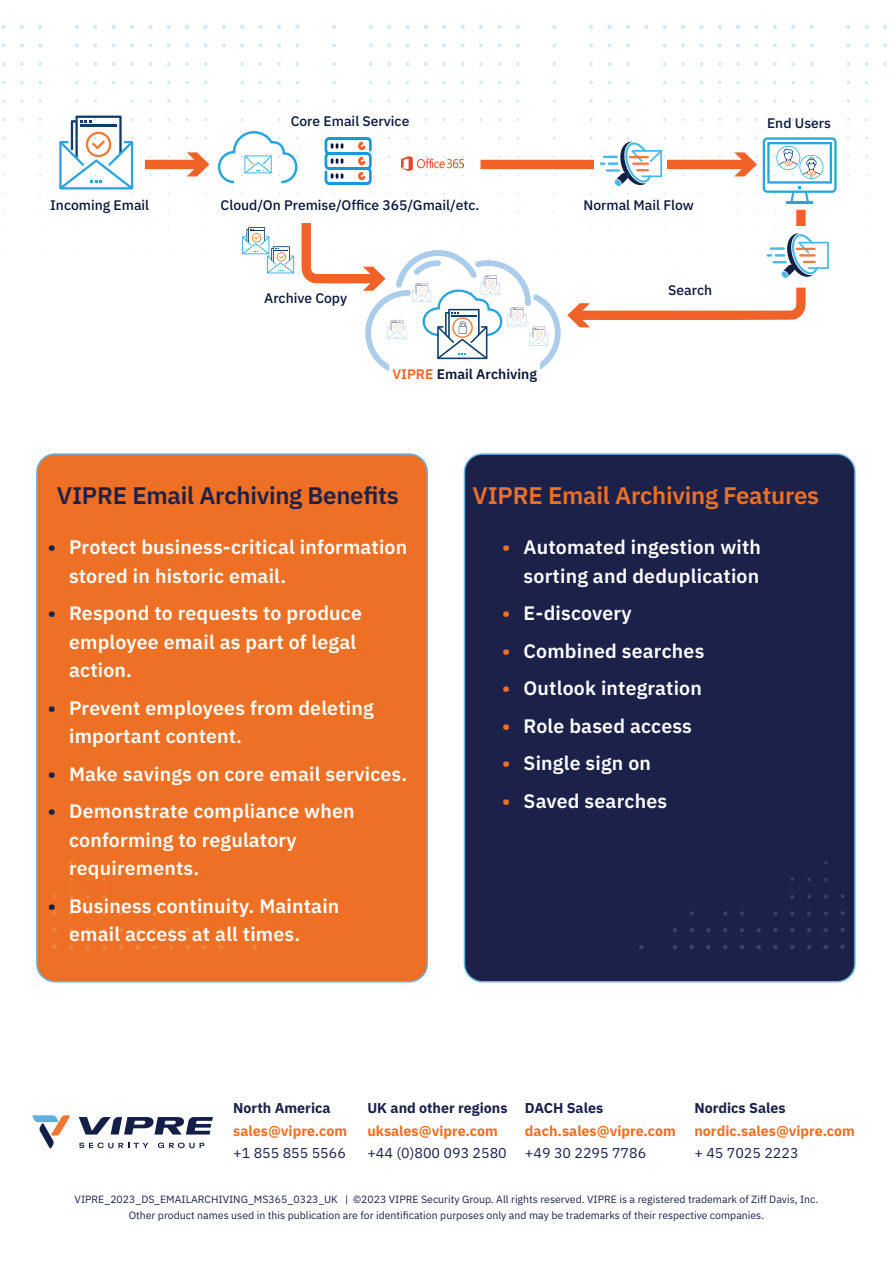
<style>
.page{position:relative;width:893px;height:1263px;background:#fff}
.page>*{position:absolute;margin:0;border:0;box-sizing:border-box;transform-origin:0 0}
.t1{font:600 24px "IBM Plex Sans";letter-spacing:-.01em;color:#1c214a}
.t2{font:600 24px "IBM Plex Sans";letter-spacing:-.01em;color:#ed7024}
.t3{font:600 19.5px/28.5px "IBM Plex Sans";letter-spacing:.01em;color:#fff}
.t4{font:700 14.25px/22.5px "IBM Plex Sans";color:#ed7024}
.t5{font:14.25px "IBM Plex Sans";color:#1c214a}
.t6{font:700 14.25px "IBM Plex Sans";color:#1c214a}
.t7{font:500 13.8px "IBM Plex Sans";color:#081538}
.t8{font:600 13.8px "IBM Plex Sans";color:#081538}
.t9{font:10.5px/16.5px "IBM Plex Sans";color:#1c214a;text-align:center}
.s1{color:#f06228}
.s2{color:#1c214a}
.s3{color:#ed7024}
.s4{font-size:10.2px}
</style>
<div class="page">
<svg style="left:567px;top:259px;width:262px;height:68px"></svg>
<svg style="left:267px;top:259px;width:27px;height:14px"></svg>
<svg style="left:302px;top:259px;width:259px;height:112px"></svg>
<hr style="left:451px;top:315px;width:25px;height:2px;background:#103c67">
<div style="left:464px;top:454px;width:391px;height:528px;background:#1c214a;border-radius:18px"></div>
<div style="left:464px;top:453px;width:392px;height:529px;border:2px solid #69b3e3;border-radius:18px"></div>
<div style="left:37px;top:454px;width:390px;height:528px;background:#ed7024;border-radius:18px"></div>
<div style="left:36px;top:453px;width:392px;height:529px;border:2px solid #69b3e3;border-radius:18px"></div>
<img style="left:1px;top:25px;width:886px;height:234px">
<img style="left:52px;top:861px;width:205px;height:89px">
<img style="left:639px;top:861px;width:205px;height:89px">
<svg style="left:79px;top:1142px;width:69px;height:6px"></svg>
<svg style="left:158px;top:1142px;width:46px;height:6px"></svg>
<svg style="left:32px;top:1115px;width:38px;height:33px"></svg>
<svg style="left:79px;top:1117px;width:134px;height:17px"></svg>
<p class="t7" style="left:291px;top:110px;width:120px">Core Email Service</p>
<p class="t7" style="left:221px;top:194px;width:260px">Cloud/On Premise/Office 365/Gmail/etc.</p>
<p class="t7" style="left:50px;top:194px;width:101px">Incoming Email</p>
<p class="t7" style="left:583px;top:194px;width:112px">Normal Mail Flow</p>
<p class="t7" style="left:264px;top:287px;width:85px">Archive Copy</p>
<p class="t8" style="left:392px;top:364px;width:146px"><span class="s1">VIPRE</span> Email Archiving</p>
<p class="t7" style="left:668px;top:279px;width:46px">Search</p>
<p class="t7" style="left:767px;top:112px;width:65px">End Users</p>
<p class="t1" style="left:57px;top:476px;width:343px">VIPRE Email Archiving Benefits</p>
<p class="t2" style="left:473px;top:476px;width:348px">VIPRE Email Archiving Features</p>
<p class="t3" style="left:69px;top:532px;width:340px;text-indent:-21px"><span class="s2">•</span> Protect business-critical information stored in historic email.</p>
<p class="t3" style="left:69px;top:598px;width:294px;text-indent:-21px"><span class="s2">•</span> Respond to requests to produce employee email as part of legal action.</p>
<p class="t3" style="left:69px;top:692px;width:306px;text-indent:-21px"><span class="s2">•</span> Prevent employees from deleting important content.</p>
<p class="t3" style="left:48px;top:758px;width:361px"><span class="s2">•</span> Make savings on core email services.</p>
<p class="t3" style="left:69px;top:796px;width:287px;text-indent:-21px"><span class="s2">•</span> Demonstrate compliance when conforming to regulatory requirements.</p>
<p class="t3" style="left:69px;top:890px;width:272px;text-indent:-21px"><span class="s2">•</span> Business continuity. Maintain email access at all times.</p>
<p class="t3" style="left:502px;top:532px;width:260px;text-align:right"><span class="s3">•</span> Automated ingestion with sorting and deduplication</p>
<p class="t3" style="left:502px;top:598px;width:131px"><span class="s3">•</span> E-discovery</p>
<p class="t3" style="left:502px;top:635px;width:204px"><span class="s3">•</span> Combined searches</p>
<p class="t3" style="left:502px;top:673px;width:201px"><span class="s3">•</span> Outlook integration</p>
<p class="t3" style="left:502px;top:710px;width:191px"><span class="s3">•</span> Role based access</p>
<p class="t3" style="left:502px;top:748px;width:150px"><span class="s3">•</span> Single sign on</p>
<p class="t3" style="left:502px;top:785px;width:166px"><span class="s3">•</span> Saved searches</p>
<p class="t4" style="left:233px;top:1096px;width:115px"><span class="s2">North America </span>sales@vipre.com</p>
<p class="t5" style="left:233px;top:1142px;width:114px">+1 855 855 5566</p>
<p class="t6" style="left:367px;top:1097px;width:142px">UK and other regions</p>
<p class="t4" style="left:367px;top:1118px;width:132px">uksales@vipre.com</p>
<p class="t5" style="left:367px;top:1142px;width:141px">+44 (0)800 093 2580</p>
<p class="t6" style="left:525px;top:1097px;width:80px">DACH Sales</p>
<p class="t4" style="left:525px;top:1118px;width:152px">dach.sales@vipre.com</p>
<p class="t5" style="left:525px;top:1142px;width:123px">+49 30 2295 7786</p>
<p class="t6" style="left:694px;top:1097px;width:93px">Nordics Sales</p>
<p class="t4" style="left:694px;top:1118px;width:162px">nordic.sales@vipre.com</p>
<p class="t5" style="left:694px;top:1142px;width:106px">+ 45 7025 2223</p>
<p class="t9" style="left:75px;top:1190px;width:745px">VIPRE_2023_DS_EMAILARCHIVING_MS365_0323_UK <span class="s4">|</span> ©2023 VIPRE Security Group. All rights reserved. VIPRE is a registered trademark of Ziff Davis, Inc.<br>Other product names used in this publication are for identification purposes only and may be trademarks of their respective companies.</p>
</div>
